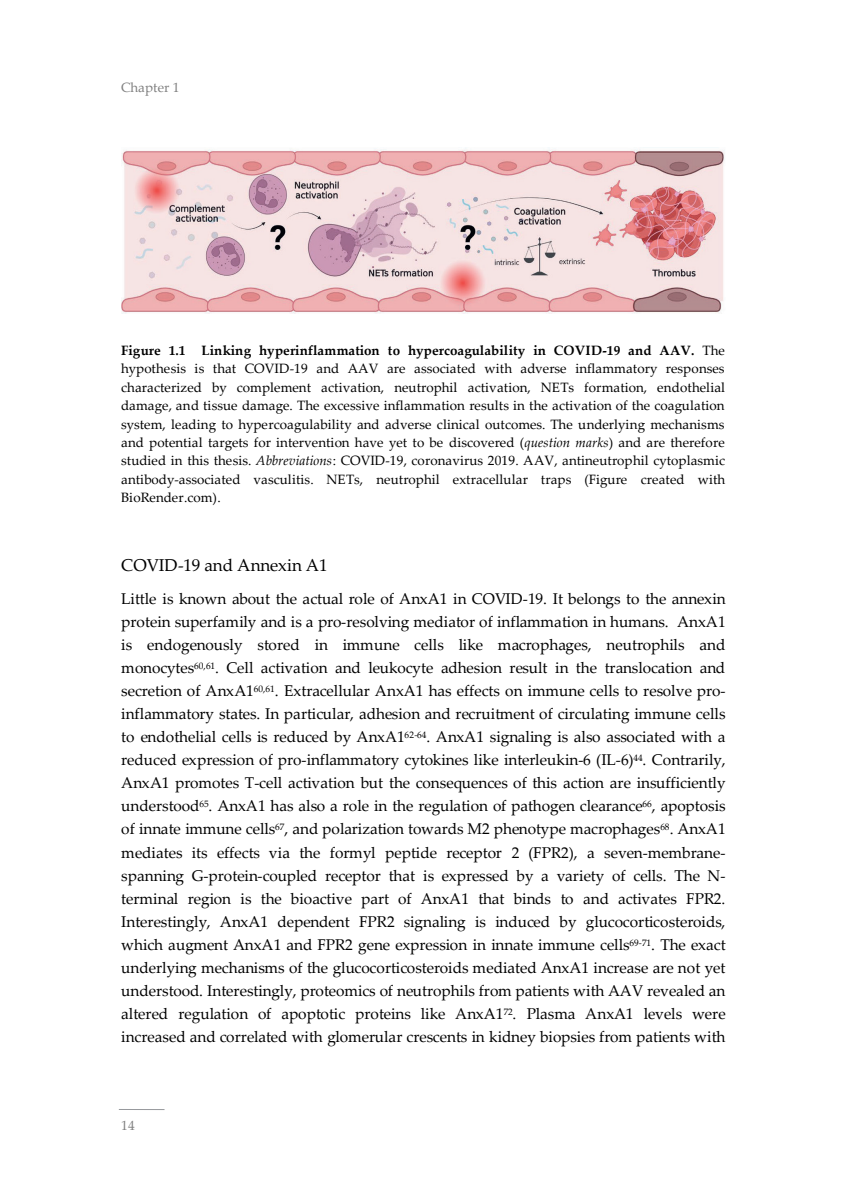
<style>
.page{position:relative;width:847px;height:1194px;background:#fff}
.page>*{position:absolute;margin:0;border:0;box-sizing:border-box;transform-origin:0 0}
.t1{font:17.15px "Palatino Linotype";color:#000}
.t2{font:15.58px/23.1px "Palatino Linotype";letter-spacing:-.005em;color:#000;text-align:justify}
.t3{font:13.47px/18.4px "Palatino Linotype";letter-spacing:.005em;color:#000;text-align:justify}
.t4{font:13.47px "Palatino Linotype";letter-spacing:.005em;color:#808080}
.s1{font-weight:700}
.s2{font-style:italic}
</style>
<div class="page">
<hr style="left:119px;top:1109px;width:45px;height:1px;background:#97999d">
<img style="left:121px;top:148px;width:604px;height:165px">
<p class="t4" style="left:121px;top:78px;width:60px">Chapter 1</p>
<p class="t3" style="left:121px;top:340px;width:605px"><span class="s1">Figure 1.1 Linking hyperinflammation to hypercoagulability in COVID-19 and AAV.</span> The hypothesis is that COVID-19 and AAV are associated with adverse inflammatory responses characterized by complement activation, neutrophil activation, NETs formation, endothelial damage, and tissue damage. The excessive inflammation results in the activation of the coagulation system, leading to hypercoagulability and adverse clinical outcomes. The underlying mechanisms and potential targets for intervention have yet to be discovered (<span class="s2">question marks</span>) and are therefore studied in this thesis. <span class="s2">Abbreviations</span>: COVID-19, coronavirus 2019. AAV, antineutrophil cytoplasmic antibody-associated vasculitis. NETs, neutrophil extracellular traps (Figure created with BioRender.com).</p>
<p class="t1" style="left:121px;top:552px;width:208px">COVID-19 and Annexin A1</p>
<p class="t2" style="left:121px;top:586px;width:606px">Little is known about the actual role of AnxA1 in COVID-19. It belongs to the annexin protein superfamily and is a pro-resolving mediator of inflammation in humans. AnxA1 is endogenously stored in immune cells like macrophages, neutrophils and monocytes<sup>60,61</sup>. Cell activation and leukocyte adhesion result in the translocation and secretion of AnxA1<sup>60,61</sup>. Extracellular AnxA1 has effects on immune cells to resolve pro&shy;inflammatory states. In particular, adhesion and recruitment of circulating immune cells to endothelial cells is reduced by AnxA1<sup>62-64</sup>. AnxA1 signaling is also associated with a reduced expression of pro-inflammatory cytokines like interleukin-6 (IL-6)<sup>44</sup>. Contrarily, AnxA1 promotes T-cell activation but the consequences of this action are insufficiently understood<sup>65</sup>. AnxA1 has also a role in the regulation of pathogen clearance<sup>66</sup>, apoptosis of innate immune cells<sup>67</sup>, and polarization towards M2 phenotype macrophages<sup>68</sup>. AnxA1 mediates its effects via the formyl peptide receptor 2 (FPR2), a seven-membrane&shy;spanning G-protein-coupled receptor that is expressed by a variety of cells. The N&shy;terminal region is the bioactive part of AnxA1 that binds to and activates FPR2.<br>Interestingly, AnxA1 dependent FPR2 signaling is induced by glucocorticosteroids, which augment AnxA1 and FPR2 gene expression in innate immune cells<sup>69-71</sup>. The exact underlying mechanisms of the glucocorticosteroids mediated AnxA1 increase are not yet understood. Interestingly, proteomics of neutrophils from patients with AAV revealed an altered regulation of apoptotic proteins like AnxA1<sup>72</sup>. Plasma AnxA1 levels were increased and correlated with glomerular crescents in kidney biopsies from patients with</p>
<p class="t4" style="left:121px;top:1115px;width:15px">14</p>
</div>
